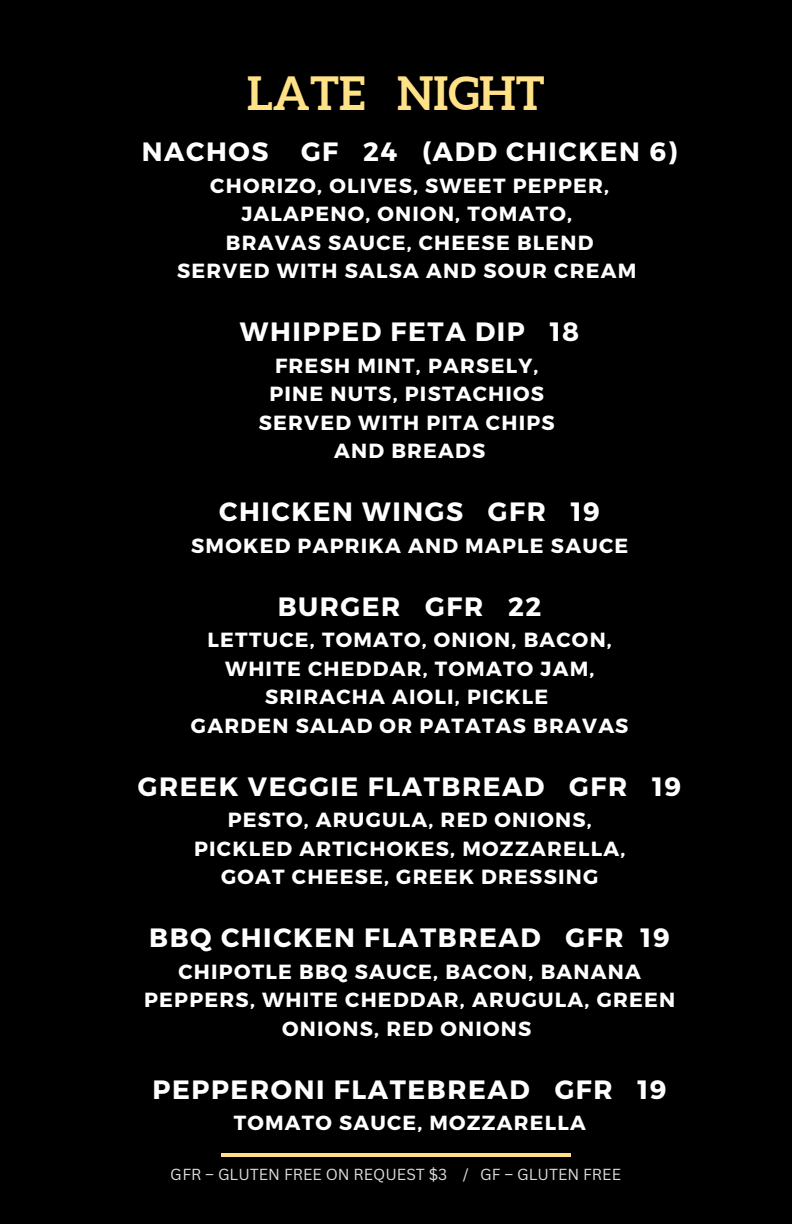
<style>
.page{position:relative;width:792px;height:1224px;background:#000}
.page>*{position:absolute;margin:0;border:0;box-sizing:border-box;transform-origin:0 0}
.t1{font:700 45.8px "Aleo";color:#ffe187}
.t2{font:700 26.4px "Montserrat";letter-spacing:.06em;color:#fff}
.t3{font:700 20.4px/28.4px "Montserrat";letter-spacing:.06em;color:#fff;text-align:center}
.t4{font:15.6px "Canva Sans";color:#fff}
</style>
<div class="page">
<hr style="left:221px;top:1154px;width:350px;height:3px;background:#ffe187">
<h2 class="t1" style="left:247px;top:67px;width:299px">LATE NIGHT</h2>
<h1 class="t2" style="left:142px;top:135px;width:537px">NACHOS GF 24 (ADD CHICKEN 6)</h1>
<h1 class="t3" style="left:177px;top:170px;width:461px">CHORIZO, OLIVES, SWEET PEPPER,<br>JALAPENO, ONION, TOMATO,<br>BRAVAS SAUCE, CHEESE BLEND<br>SERVED WITH SALSA AND SOUR CREAM</h1>
<h3 class="t2" style="left:240px;top:315px;width:341px">WHIPPED FETA DIP 18</h3>
<h3 class="t3" style="left:259px;top:350px;width:297px">FRESH MINT, PARSELY,<br>PINE NUTS, PISTACHIOS<br>SERVED WITH PITA CHIPS</h3>
<h3 class="t3" style="left:334px;top:436px;width:153px">AND BREADS</h3>
<h3 class="t2" style="left:219px;top:495px;width:382px">CHICKEN WINGS GFR 19</h3>
<h3 class="t3" style="left:191px;top:530px;width:439px">SMOKED PAPRIKA AND MAPLE SAUCE</h3>
<h3 class="t2" style="left:278px;top:589px;width:265px">BURGER GFR 22</h3>
<h3 class="t3" style="left:191px;top:625px;width:439px">LETTUCE, TOMATO, ONION, BACON,<br>WHITE CHEDDAR, TOMATO JAM,<br>SRIRACHA AIOLI, PICKLE<br>GARDEN SALAD OR PATATAS BRAVAS</h3>
<h3 class="t2" style="left:138px;top:769px;width:545px">GREEK VEGGIE FLATBREAD GFR 19</h3>
<h3 class="t3" style="left:194px;top:805px;width:433px">PESTO, ARUGULA, RED ONIONS,<br>PICKLED ARTICHOKES, MOZZARELLA,<br>GOAT CHEESE, GREEK DRESSING</h3>
<h3 class="t2" style="left:149px;top:921px;width:522px">BBQ CHICKEN FLATBREAD GFR 19</h3>
<h3 class="t3" style="left:144px;top:956px;width:533px">CHIPOTLE BBQ SAUCE, BACON, BANANA<br>PEPPERS, WHITE CHEDDAR, ARUGULA, GREEN<br>ONIONS, RED ONIONS</h3>
<h3 class="t2" style="left:152px;top:1072px;width:516px">PEPPERONI FLATEBREAD GFR 19</h3>
<h3 class="t3" style="left:234px;top:1108px;width:353px">TOMATO SAUCE, MOZZARELLA</h3>
<p class="t4" style="left:171px;top:1163px;width:452px">GFR – GLUTEN FREE ON REQUEST $3 / GF – GLUTEN FREE</p>
</div>
